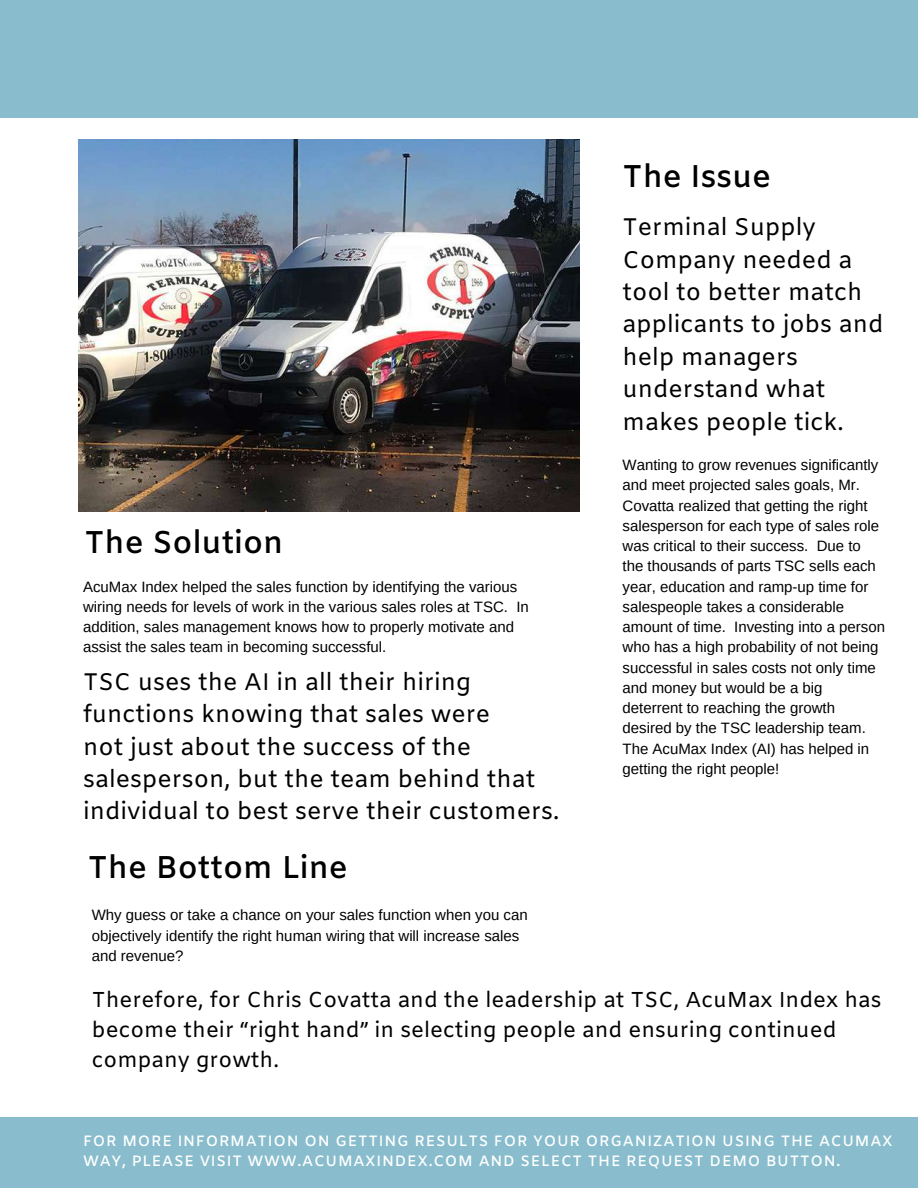
<style>
.page{position:relative;width:918px;height:1188px;background:#89bdcd}
.page>*{position:absolute;margin:0;border:0;box-sizing:border-box;transform-origin:0 0}
.t1{font:600 31.5px "Amiko";color:#000}
.t2{font:24px/32.4px "Amiko";color:#000}
.t3{font:21.6px/30px "Amiko";color:#000}
.t4{font:15px/20.2px "Arimo";color:#000}
.t5{font:600 15px/20.1px "Amiko";letter-spacing:.05em;color:#fff}
</style>
<div class="page">
<div style="left:0;top:118px;width:918px;height:999px;background:#fff"></div>
<img style="left:79px;top:140px;width:500px;height:372px">
<h1 class="t1" style="left:623px;top:158px;width:150px">The Issue</h1>
<h2 class="t2" style="left:623px;top:213px;width:262px">Terminal Supply<br>Company needed a tool to better match applicants to jobs and help managers understand what makes people tick.</h2>
<p class="t4" style="left:623px;top:455px;width:264px">Wanting to grow revenues significantly and meet projected sales goals, Mr.<br>Covatta realized that getting the right salesperson for each type of sales role was critical to their success. Due to the thousands of parts TSC sells each year, education and ramp-up time for salespeople takes a considerable amount of time. Investing into a person who has a high probability of not being successful in sales costs not only time and money but would be a big deterrent to reaching the growth desired by the TSC leadership team.<br>The AcuMax Index (AI) has helped in getting the right people!</p>
<h1 class="t1" style="left:84px;top:523px;width:201px">The Solution</h1>
<p class="t4" style="left:83px;top:576px;width:447px">AcuMax Index helped the sales function by identifying the various wiring needs for levels of work in the various sales roles at TSC. In addition, sales management knows how to properly motivate and assist the sales team in becoming successful.</p>
<h2 class="t2" style="left:83px;top:667px;width:478px">TSC uses the AI in all their hiring functions knowing that sales were<br>not just about the success of the salesperson, but the team behind that individual to best serve their customers.</h2>
<h1 class="t1" style="left:88px;top:849px;width:262px">The Bottom Line</h1>
<p class="t4" style="left:92px;top:905px;width:437px">Why guess or take a chance on your sales function when you can objectively identify the right human wiring that will increase sales and revenue?</p>
<h3 class="t3" style="left:92px;top:986px;width:791px">Therefore, for Chris Covatta and the leadership at TSC, AcuMax Index has become their “right hand” in selecting people and ensuring continued company growth.</h3>
<p class="t5" style="left:83px;top:1132px;width:811px">FOR MORE INFORMATION ON GETTING RESULTS FOR YOUR ORGANIZATION USING THE ACUMAX<br>WAY, PLEASE VISIT WWW.ACUMAXINDEX.COM AND SELECT THE REQUEST DEMO BUTTON.</p>
</div>
